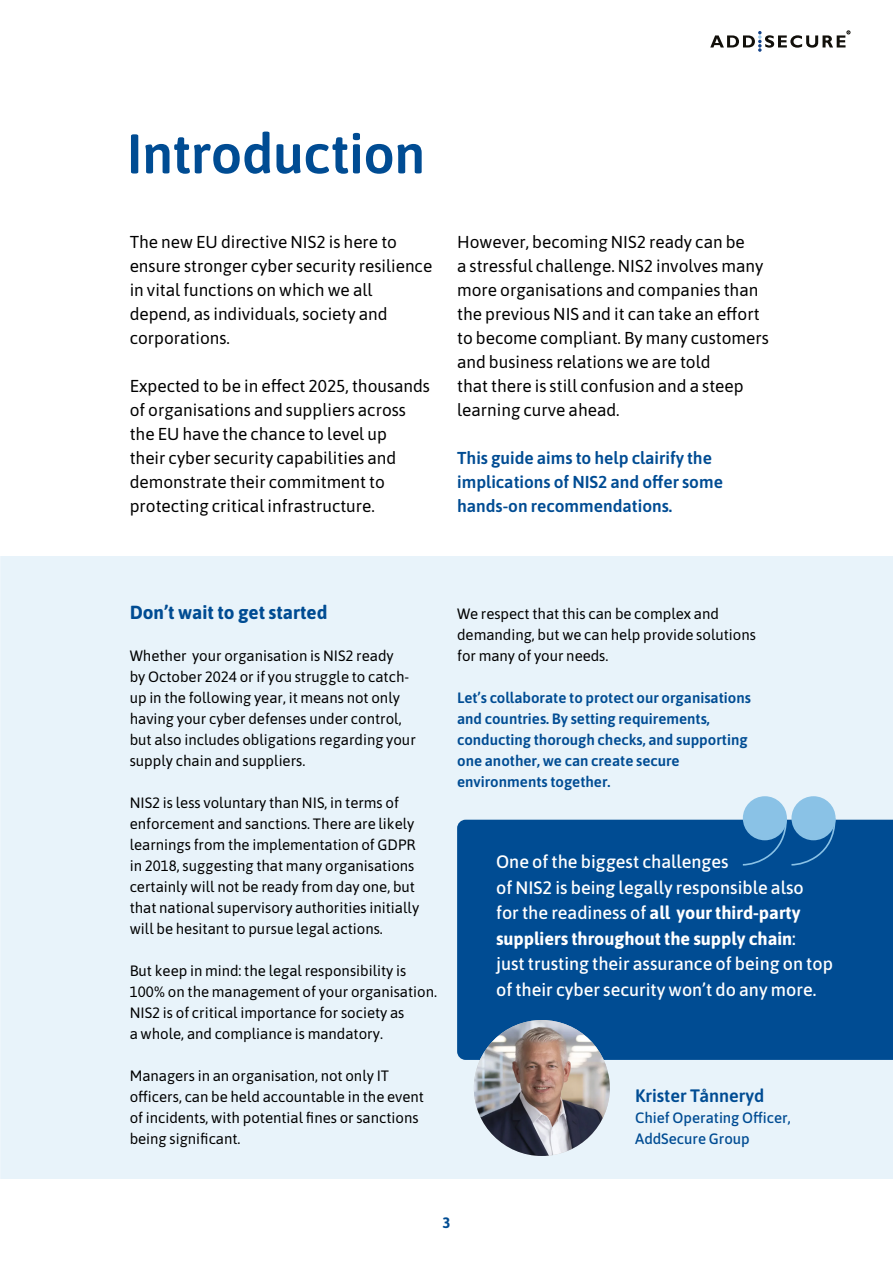
<style>
.page{position:relative;width:893px;height:1263px;background:#fff}
.page>*{position:absolute;margin:0;border:0;box-sizing:border-box;transform-origin:0 0}
.t1{font:600 55.5px "Asap";letter-spacing:-.01em;color:#004c93}
.t2{font:700 18.9px "Asap";color:#004c93}
.t3{font:500 18px/25.5px "Asap";color:#fff}
.t4{font:600 18px "Asap";color:#004c93}
.t5{font:17.25px/24px "Asap";color:#000}
.t6{font:600 17.25px/24px "Asap";color:#004c93}
.t7{font:15px/21px "Asap";color:#000}
.t8{font:600 15px/21px "Asap";color:#004c93}
.t9{font:500 15px/21px "Asap";color:#004c93}
.t10{font:700 15px "Asap";color:#004c93}
.s1{font-weight:700}
</style>
<div class="page">
<div style="left:0;top:556px;width:893px;height:623px;background:#e8f3fa"></div>
<hr style="left:0;top:0;width:1px;height:1263px;background:#004c93">
<svg style="left:710px;top:31px;width:140px;height:21px"></svg>
<div style="left:457px;top:820px;width:436px;height:240px;background:#004c93"></div>
<svg style="left:0;top:0;width:1px;height:985px"></svg>
<img style="left:474px;top:1020px;width:136px;height:136px;border-radius:68px">
<div style="left:743px;top:796px;width:44px;height:44px;background:#8ac2e6;border-radius:50%"></div>
<div style="left:791px;top:796px;width:45px;height:44px;background:#8ac2e6;border-radius:50%"></div>
<svg style="left:741px;top:817px;width:95px;height:49px"></svg>
<h1 class="t1" style="left:127px;top:115px;width:300px">Introduction</h1>
<p class="t5" style="left:130px;top:229px;width:304px">The new EU directive NIS2 is here to ensure stronger cyber security resilience in vital functions on which we all depend, as individuals, society and corporations.</p>
<p class="t5" style="left:130px;top:373px;width:302px">Expected to be in effect 2025, thousands of organisations and suppliers across the EU have the chance to level up<br>their cyber security capabilities and demonstrate their commitment to protecting critical infrastructure.</p>
<p class="t5" style="left:457px;top:229px;width:313px">However, becoming NIS2 ready can be<br>a stressful challenge. NIS2 involves many more organisations and companies than the previous NIS and it can take an effort to become compliant. By many customers and business relations we are told<br>that there is still confusion and a steep learning curve ahead.</p>
<p class="t6" style="left:457px;top:445px;width:267px">This guide aims to help clairify the implications of NIS2 and offer some hands-on recommendations.</p>
<p class="t2" style="left:130px;top:599px;width:199px">Don’t wait to get started</p>
<p class="t7" style="left:130px;top:644px;width:288px">Whether your organisation is NIS2 ready<br>by October 2024 or if you struggle to catch&shy;up in the following year, it means not only having your cyber defenses under control, but also includes obligations regarding your supply chain and suppliers.</p>
<p class="t7" style="left:130px;top:791px;width:291px">NIS2 is less voluntary than NIS, in terms of enforcement and sanctions. There are likely learnings from the implementation of GDPR in 2018, suggesting that many organisations certainly will not be ready from day one, but that national supervisory authorities initially will be hesitant to pursue legal actions.</p>
<p class="t7" style="left:130px;top:959px;width:309px">But keep in mind: the legal responsibility is 100% on the management of your organisation.<br>NIS2 is of critical importance for society as<br>a whole, and compliance is mandatory.</p>
<p class="t7" style="left:130px;top:1064px;width:296px">Managers in an organisation, not only IT officers, can be held accountable in the event of incidents, with potential fines or sanctions being significant.</p>
<p class="t7" style="left:457px;top:602px;width:300px">We respect that this can be complex and demanding, but we can help provide solutions for many of your needs.</p>
<p class="t8" style="left:457px;top:686px;width:295px">Let’s collaborate to protect our organisations and countries. By setting requirements, conducting thorough checks, and supporting one another, we can create secure environments together.</p>
<p class="t3" style="left:496px;top:848px;width:338px">One of the biggest challenges<br>of NIS2 is being legally responsible also<br>for the readiness of <span class="s1">all your third-party suppliers throughout the supply chain</span>:<br>just trusting their assurance of being on top of their cyber security won’t do any more.</p>
<p class="t4" style="left:635px;top:1083px;width:131px">Krister Tånneryd</p>
<p class="t9" style="left:635px;top:1106px;width:157px">Chief Operating Officer,<br>AddSecure Group</p>
<p class="t10" style="left:442px;top:1212px;width:10px">3</p>
</div>
